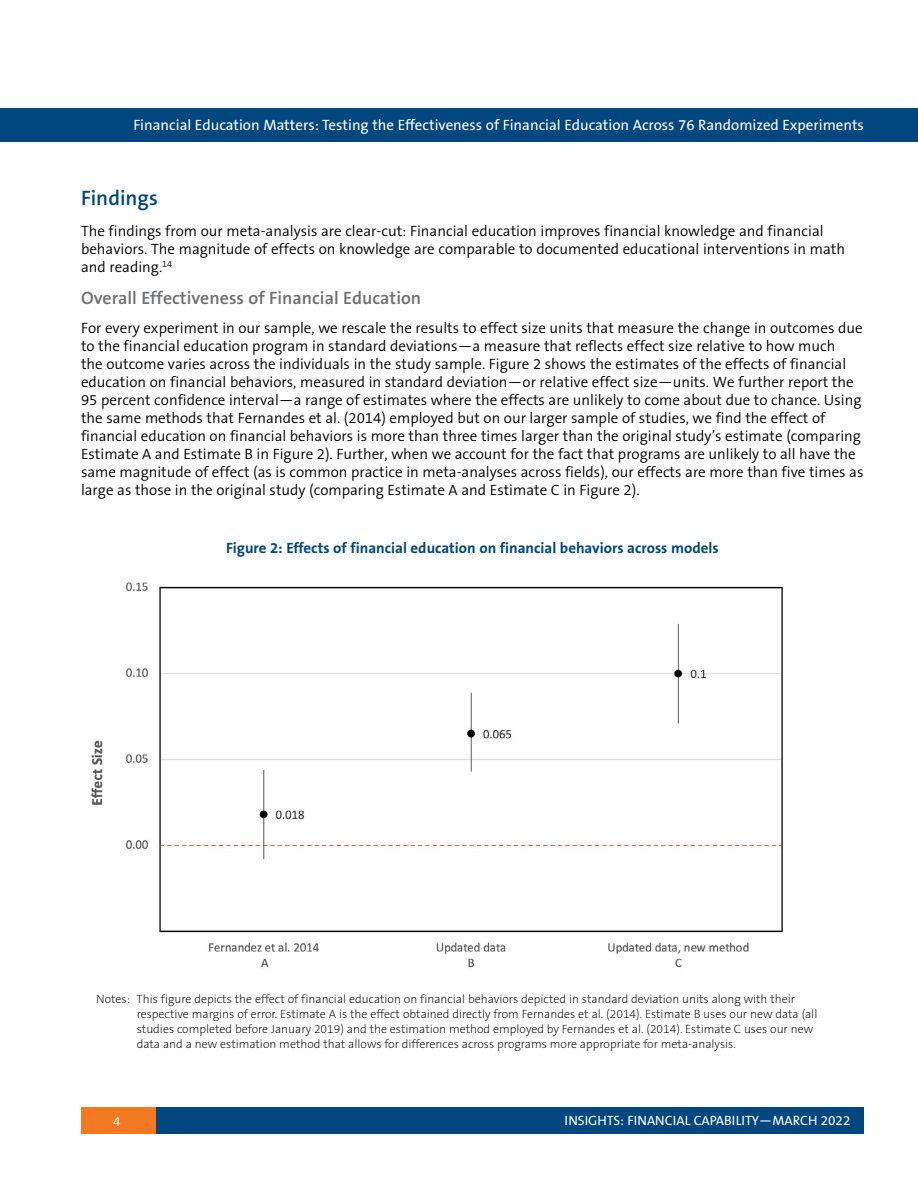
<style>
.page{position:relative;width:918px;height:1188px;background:#fff}
.page>*{position:absolute;margin:0;border:0;box-sizing:border-box;transform-origin:0 0}
.t1{font:600 21px "The Sans B6";color:#00467f}
.t2{font:600 18px "The Sans B6";color:#6d6e71}
.t3{font:300 15px/18px "The Sans B4";color:#000}
.t4{font:15px "The Sans B5 Plain";color:#fff}
.t5{font:700 15px "The Sans B7";color:#00467f}
.t6{font:13.5px "The Sans B5 Plain";color:#fff}
.t7{font:300 13.5px "The Sans B4";color:#fff}
.t8{font:200 12px/15px "The Sans B2";color:#000}
</style>
<div class="page">
<div style="left:155px;top:1107px;width:709px;height:27px;background:#00467f"></div>
<div style="left:81px;top:1107px;width:74px;height:27px;background:#f27921"></div>
<div style="left:0;top:108px;width:918px;height:34px;background:#00467f"></div>
<img style="left:91px;top:582px;width:692px;height:386px">
<p class="t4" style="left:134px;top:117px;width:732px">Financial Education Matters: Testing the Effectiveness of Financial Education Across 76 Randomized Experiments</p>
<h1 class="t1" style="left:81px;top:186px;width:78px">Findings</h1>
<p class="t3" style="left:81px;top:222px;width:766px">The findings from our meta-analysis are clear-cut: Financial education improves financial knowledge and financial behaviors. The magnitude of effects on knowledge are comparable to documented educational interventions in math and reading.<sup>14</sup></p>
<p class="t2" style="left:81px;top:289px;width:342px">Overall Effectiveness of Financial Education</p>
<p class="t3" style="left:81px;top:320px;width:784px">For every experiment in our sample, we rescale the results to effect size units that measure the change in outcomes due to the financial education program in standard deviations—a measure that reflects effect size relative to how much<br>the outcome varies across the individuals in the study sample. Figure 2 shows the estimates of the effects of financial education on financial behaviors, measured in standard deviation—or relative effect size—units. We further report the 95 percent confidence interval—a range of estimates where the effects are unlikely to come about due to chance. Using the same methods that Fernandes et al. (2014) employed but on our larger sample of studies, we find the effect of financial education on financial behaviors is more than three times larger than the original study’s estimate (comparing Estimate A and Estimate B in Figure 2). Further, when we account for the fact that programs are unlikely to all have the same magnitude of effect (as is common practice in meta-analyses across fields), our effects are more than five times as large as those in the original study (comparing Estimate A and Estimate C in Figure 2).</p>
<p class="t5" style="left:226px;top:540px;width:494px">Figure 2: Effects of financial education on financial behaviors across models</p>
<p class="t8" style="left:137px;top:992px;width:682px;text-indent:-41px">Notes: This figure depicts the effect of financial education on financial behaviors depicted in standard deviation units along with their respective margins of error. Estimate A is the effect obtained directly from Fernandes et al. (2014). Estimate B uses our new data (all studies completed before January 2019) and the estimation method employed by Fernandes et al. (2014). Estimate C uses our new data and a new estimation method that allows for differences across programs more appropriate for meta-analysis.</p>
<p class="t7" style="left:113px;top:1114px;width:9px">4</p>
<p class="t6" style="left:565px;top:1114px;width:287px">INSIGHTS: FINANCIAL CAPABILITY—MARCH 2022</p>
</div>
